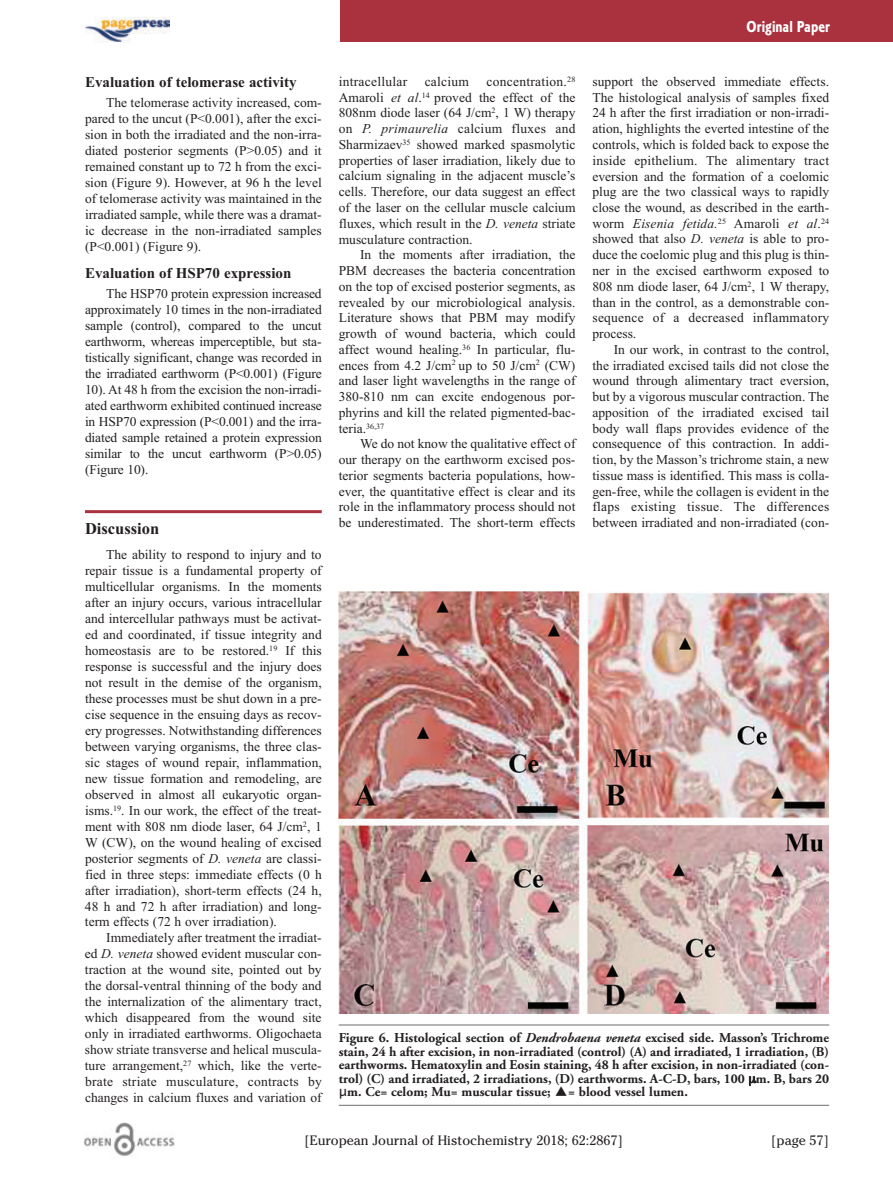
<style>
.page{position:relative;width:893px;height:1191px;background:#fff}
.page>*{position:absolute;margin:0;border:0;box-sizing:border-box;transform-origin:0 0}
.t1{font:16.5px "Corinthian Bold Condensed Plain";color:#fff}
.t2{font:700 16.5px "Times New Roman";color:#231f20}
.t3{font:700 15px "Times New Roman";color:#231f20}
.t4{font:13.5px/15.8px "Times New Roman";color:#231f20;text-align:justify}
.t5{font:700 13.5px/13.5px "Adobe Garamond";color:#231f20;text-align:justify}
.t6{font:13.5px "Cheltenham";color:#231f20}
.t7{font:13.5px "Times New Roman";letter-spacing:.02em;color:#231f20}
.s1{font-style:italic}
.s2{font-family:"Lucida Grande";font-weight:400}
.s3{font-family:"Ping Fang SC";font-weight:200}
</style>
<div class="page">
<div style="left:340px;top:0;width:553px;height:42px;background:#aa323f"></div>
<hr style="left:85px;top:510px;width:237px;height:3px;background:#aa323f">
<img style="left:85px;top:17px;width:84px;height:26px">
<img style="left:84px;top:1123px;width:91px;height:34px">
<hr style="left:339px;top:1024px;width:490px;height:1px;background:#6c6d70">
<hr style="left:339px;top:1105px;width:490px;height:1px;background:#6c6d70">
<img style="left:339px;top:592px;width:490px;height:421px">
<p class="t1" style="left:747px;top:21px;width:85px">Original Paper</p>
<p class="t3" style="left:85px;top:73px;width:213px">Evaluation of telomerase activity</p>
<p class="t4" style="left:85px;top:94px;width:238px;text-indent:21px">The telomerase activity increased, com&shy;pared to the uncut (P&lt;0.001), after the exci&shy;sion in both the irradiated and the non-irra&shy;diated posterior segments (P&gt;0.05) and it remained constant up to 72 h from the exci&shy;sion (Figure 9). However, at 96 h the level of telomerase activity was maintained in the irradiated sample, while there was a dramat&shy;ic decrease in the non-irradiated samples (P&lt;0.001) (Figure 9).</p>
<p class="t3" style="left:85px;top:264px;width:208px">Evaluation of HSP70 expression</p>
<p class="t4" style="left:85px;top:286px;width:238px;text-indent:21px">The HSP70 protein expression increased approximately 10 times in the non-irradiated sample (control), compared to the uncut earthworm, whereas imperceptible, but sta&shy;tistically significant, change was recorded in the irradiated earthworm (P&lt;0.001) (Figure 10). At 48 h from the excision the non-irradi&shy;ated earthworm exhibited continued increase in HSP70 expression (P&lt;0.001) and the irra&shy;diated sample retained a protein expression similar to the uncut earthworm (P&gt;0.05) (Figure 10).</p>
<p class="t2" style="left:85px;top:519px;width:76px">Discussion</p>
<p class="t4" style="left:85px;top:546px;width:238px;text-indent:21px">The ability to respond to injury and to repair tissue is a fundamental property of multicellular organisms. In the moments after an injury occurs, various intracellular and intercellular pathways must be activat&shy;ed and coordinated, if tissue integrity and homeostasis are to be restored.<sup>19</sup> If this response is successful and the injury does not result in the demise of the organism, these processes must be shut down in a pre&shy;cise sequence in the ensuing days as recov&shy;ery progresses. Notwithstanding differences between varying organisms, the three clas&shy;sic stages of wound repair, inflammation, new tissue formation and remodeling, are observed in almost all eukaryotic organ&shy;isms.<sup>19</sup>. In our work, the effect of the treat&shy;ment with 808 nm diode laser, 64 J/cm<sup>2</sup>, 1<br>W (CW), on the wound healing of excised posterior segments of <span class="s1">D. veneta</span> are classi&shy;fied in three steps: immediate effects (0 h after irradiation), short-term effects (24 h, 48 h and 72 h after irradiation) and long&shy;term effects (72 h over irradiation).</p>
<p class="t4" style="left:85px;top:929px;width:238px;text-indent:21px">Immediately after treatment the irradiat&shy;ed <span class="s1">D. veneta</span> showed evident muscular con&shy;traction at the wound site, pointed out by the dorsal-ventral thinning of the body and the internalization of the alimentary tract, which disappeared from the wound site only in irradiated earthworms. Oligochaeta show striate transverse and helical muscula&shy;ture arrangement,<sup>27</sup> which, like the verte&shy;brate striate musculature, contracts by changes in calcium fluxes and variation of</p>
<p class="t4" style="left:339px;top:73px;width:238px;text-indent:148px">concentration.<sup>28<br></sup>Amaroli <span class="s1">et al</span>.<sup>14</sup> proved the effect of the 808nm diode laser (64 J/cm<sup>2</sup>, 1 W) therapy on <span class="s1">P. primaurelia</span> calcium fluxes and Sharmizaev<sup>35</sup> showed marked spasmolytic properties of laser irradiation, likely due to calcium signaling in the adjacent muscle’s cells. Therefore, our data suggest an effect of the laser on the cellular muscle calcium fluxes, which result in the <span class="s1">D. veneta</span> striate musculature contraction.</p>
<p class="t4" style="left:339px;top:247px;width:238px;text-indent:21px">In the moments after irradiation, the PBM decreases the bacteria concentration on the top of excised posterior segments, as revealed by our microbiological analysis.<br>Literature shows that PBM may modify growth of wound bacteria, which could affect wound healing.<sup>36</sup> In particular, flu&shy;ences from 4.2 J/cm<sup>2</sup> up to 50 J/cm<sup>2</sup> (CW) and laser light wavelengths in the range of 380-810 nm can excite endogenous por&shy;phyrins and kill the related pigmented-bac&shy;teria.<sup>36,37</sup></p>
<p class="t4" style="left:339px;top:436px;width:238px;text-indent:21px">We do not know the qualitative effect of our therapy on the earthworm excised pos&shy;terior segments bacteria populations, how&shy;ever, the quantitative effect is clear and its role in the inflammatory process should not be underestimated. The short-term effects</p>
<p class="t7" style="left:339px;top:73px;width:70px">intracellular</p>
<p class="t7" style="left:425px;top:73px;width:46px">calcium</p>
<p class="t4" style="left:592px;top:73px;width:238px">support the observed immediate effects.<br>The histological analysis of samples fixed 24 h after the first irradiation or non-irradi&shy;ation, highlights the everted intestine of the controls, which is folded back to expose the inside epithelium. The alimentary tract eversion and the formation of a coelomic plug are the two classical ways to rapidly close the wound, as described in the earth&shy;worm <span class="s1">Eisenia fetida.</span><sup>25</sup> Amaroli <span class="s1">et al</span>.<sup>24 </sup>showed that also <span class="s1">D. veneta</span> is able to pro&shy;duce the coelomic plug and this plug is thin&shy;ner in the excised earthworm exposed to 808 nm diode laser, 64 J/cm<sup>2</sup>, 1 W therapy, than in the control, as a demonstrable con&shy;sequence of a decreased inflammatory process.</p>
<p class="t4" style="left:592px;top:341px;width:238px;text-indent:21px">In our work, in contrast to the control, the irradiated excised tails did not close the wound through alimentary tract eversion, but by a vigorous muscular contraction. The apposition of the irradiated excised tail body wall flaps provides evidence of the consequence of this contraction. In addi&shy;tion, by the Masson’s trichrome stain, a new tissue mass is identified. This mass is colla&shy;gen-free, while the collagen is evident in the flaps existing tissue. The differences between irradiated and non-irradiated (con-</p>
<p class="t5" style="left:339px;top:1032px;width:492px">Figure 6. Histological section of <span class="s1">Dendrobaena veneta</span> excised side. Masson’s Trichrome stain, 24 h after excision, in non-irradiated (control) (A) and irradiated, 1 irradiation, (B) earthworms. Hematoxylin and Eosin staining, 48 h after excision, in non-irradiated (con&shy;trol) (C) and irradiated, 2 irradiations, (D) earthworms. A-C-D, bars, 100 m. B, bars 20 <span class="s2">μ</span>m. Ce= celom; Mu= muscular tissue; <span class="s3">▲</span>= blood vessel lumen.</p>
<p class="t6" style="left:304px;top:1132px;width:320px">[European Journal of Histochemistry 2018; 62:2867]</p>
<p class="t6" style="left:771px;top:1132px;width:59px">[page 57]</p>
</div>
